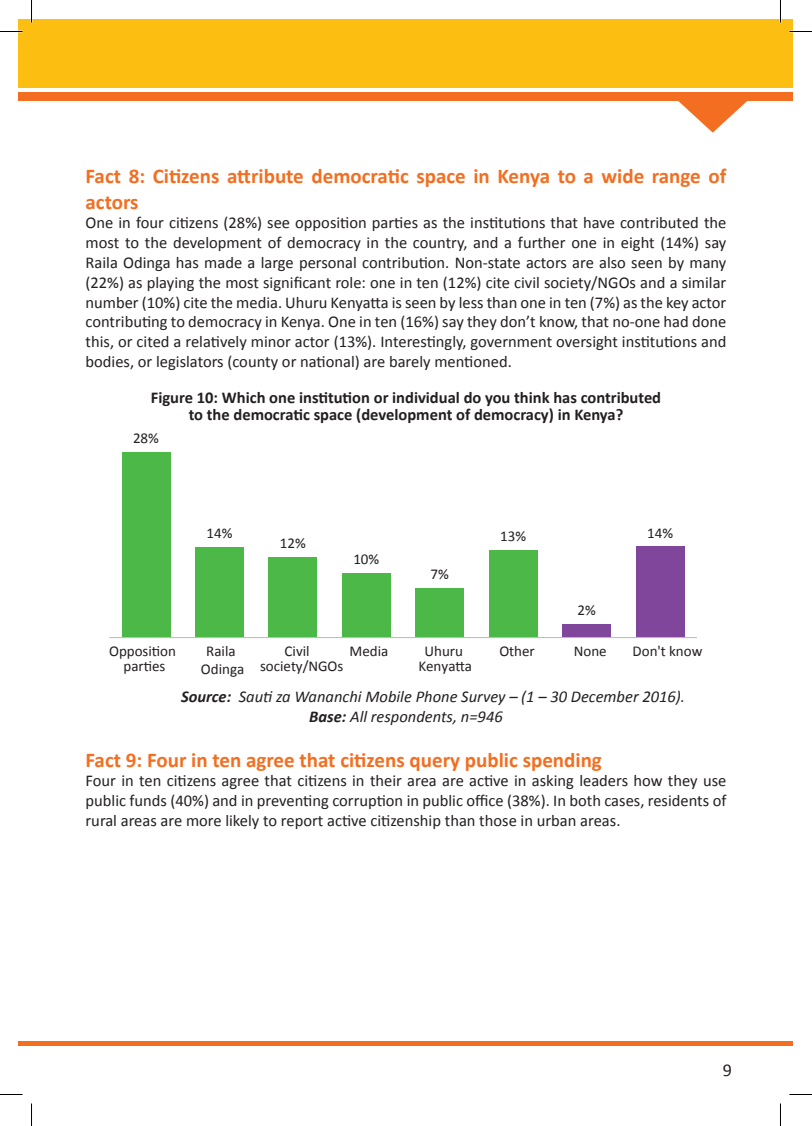
<style>
.page{position:relative;width:812px;height:1126px;background:#fff}
.page>*{position:absolute;margin:0;border:0;box-sizing:border-box;transform-origin:0 0}
.t1{font:700 21px/25.2px "Calibri";color:#f36e21}
.t2{font:18px "Calibri";color:#231f20}
.t3{font:16.5px/19.8px "Calibri";color:#231f20;text-align:justify}
.t4{font:700 16.5px "Calibri";color:#231f20}
.t5{font:italic 16.5px "Calibri";color:#231f20}
.t6{font:15px/14.4px "Calibri";color:#231f20;text-align:center}
.s1{font-weight:700}
</style>
<div class="page">
<div style="left:19px;top:19px;width:12px;height:68px;background:#fdbe12"></div>
<div style="left:19px;top:93px;width:12px;height:8px;background:#f36e21"></div>
<div style="left:19px;top:1041px;width:13px;height:5px;background:#f36e21"></div>
<div style="left:32px;top:19px;width:760px;height:68px;background:#fdbe12"></div>
<div style="left:32px;top:93px;width:761px;height:8px;background:#f36e21"></div>
<svg style="left:678px;top:101px;width:69px;height:32px"></svg>
<div style="left:31px;top:1041px;width:761px;height:5px;background:#f36e21"></div>
<div style="left:121px;top:452px;width:49px;height:186px;background:#4cb848"></div>
<div style="left:195px;top:547px;width:49px;height:91px;background:#4cb848"></div>
<div style="left:268px;top:557px;width:49px;height:81px;background:#4cb848"></div>
<div style="left:342px;top:573px;width:49px;height:65px;background:#4cb848"></div>
<div style="left:415px;top:588px;width:49px;height:50px;background:#4cb848"></div>
<div style="left:488px;top:550px;width:49px;height:88px;background:#4cb848"></div>
<div style="left:562px;top:624px;width:49px;height:14px;background:#7f469b"></div>
<div style="left:635px;top:547px;width:49px;height:91px;background:#7f469b"></div>
<hr style="left:109px;top:637px;width:587px;height:1px;background:#bcbdc0">
<hr style="left:779px;top:0;width:2px;height:22px;background:#fff">
<svg style="left:0;top:31px;width:22px;height:1px"></svg>
<svg style="left:789px;top:31px;width:22px;height:1px"></svg>
<svg style="left:0;top:1094px;width:22px;height:1px"></svg>
<svg style="left:789px;top:1094px;width:22px;height:1px"></svg>
<svg style="left:31px;top:0;width:1px;height:22px"></svg>
<svg style="left:31px;top:1103px;width:1px;height:23px"></svg>
<svg style="left:780px;top:0;width:1px;height:22px"></svg>
<svg style="left:780px;top:1103px;width:1px;height:23px"></svg>
<p class="t1" style="left:86px;top:164px;width:642px">Fact 8: Citizens attribute democratic space in Kenya to a wide range of actors</p>
<p class="t3" style="left:86px;top:213px;width:642px">One in four citizens (28%) see opposition parties as the institutions that have contributed the most to the development of democracy in the country, and a further one in eight (14%) say Raila Odinga has made a large personal contribution. Non-state actors are also seen by many (22%) as playing the most significant role: one in ten (12%) cite civil society/NGOs and a similar number (10%) cite the media. Uhuru Kenyatta is seen by less than one in ten (7%) as the key actor contributing to democracy in Kenya. One in ten (16%) say they don’t know, that no-one had done this, or cited a relatively minor actor (13%). Interestingly, government oversight institutions and bodies, or legislators (county or national) are barely mentioned.</p>
<p class="t4" style="left:151px;top:387px;width:511px">Figure 10: Which one institution or individual do you think has contributed</p>
<p class="t4" style="left:189px;top:404px;width:436px">to the democratic space (development of democracy) in Kenya?</p>
<p class="t6" style="left:133px;top:431px;width:27px">28%</p>
<p class="t6" style="left:206px;top:526px;width:27px">14%</p>
<p class="t6" style="left:280px;top:536px;width:27px">12%</p>
<p class="t6" style="left:353px;top:552px;width:27px">10%</p>
<p class="t6" style="left:430px;top:567px;width:20px">7%</p>
<p class="t6" style="left:500px;top:529px;width:27px">13%</p>
<p class="t6" style="left:577px;top:603px;width:20px">2%</p>
<p class="t6" style="left:647px;top:526px;width:27px">14%</p>
<p class="t6" style="left:109px;top:644px;width:68px">Opposition parties</p>
<p class="t6" style="left:201px;top:642px;width:45px;line-height:18px">Raila<br>Odinga</p>
<p class="t6" style="left:260px;top:644px;width:85px;text-align:left;text-indent:25px">Civil society/NGOs</p>
<p class="t6" style="left:349px;top:644px;width:40px">Media</p>
<p class="t6" style="left:418px;top:644px;width:55px">Uhuru<br>Kenyatta</p>
<p class="t6" style="left:499px;top:644px;width:37px">Other</p>
<p class="t6" style="left:573px;top:644px;width:34px">None</p>
<p class="t6" style="left:632px;top:644px;width:71px">Don't know</p>
<p class="t5" style="left:181px;top:685px;width:505px"><span class="s1">Source:</span> Sauti za Wananchi Mobile Phone Survey – (1 – 30 December 2016).</p>
<p class="t5" style="left:309px;top:705px;width:195px"><span class="s1">Base:</span> All respondents, n=946</p>
<p class="t1" style="left:86px;top:747px;width:517px">Fact 9: Four in ten agree that citizens query public spending</p>
<p class="t3" style="left:86px;top:771px;width:642px">Four in ten citizens agree that citizens in their area are active in asking leaders how they use public funds (40%) and in preventing corruption in public office (38%). In both cases, residents of rural areas are more likely to report active citizenship than those in urban areas.</p>
<p class="t2" style="left:722px;top:1058px;width:11px">9</p>
</div>
